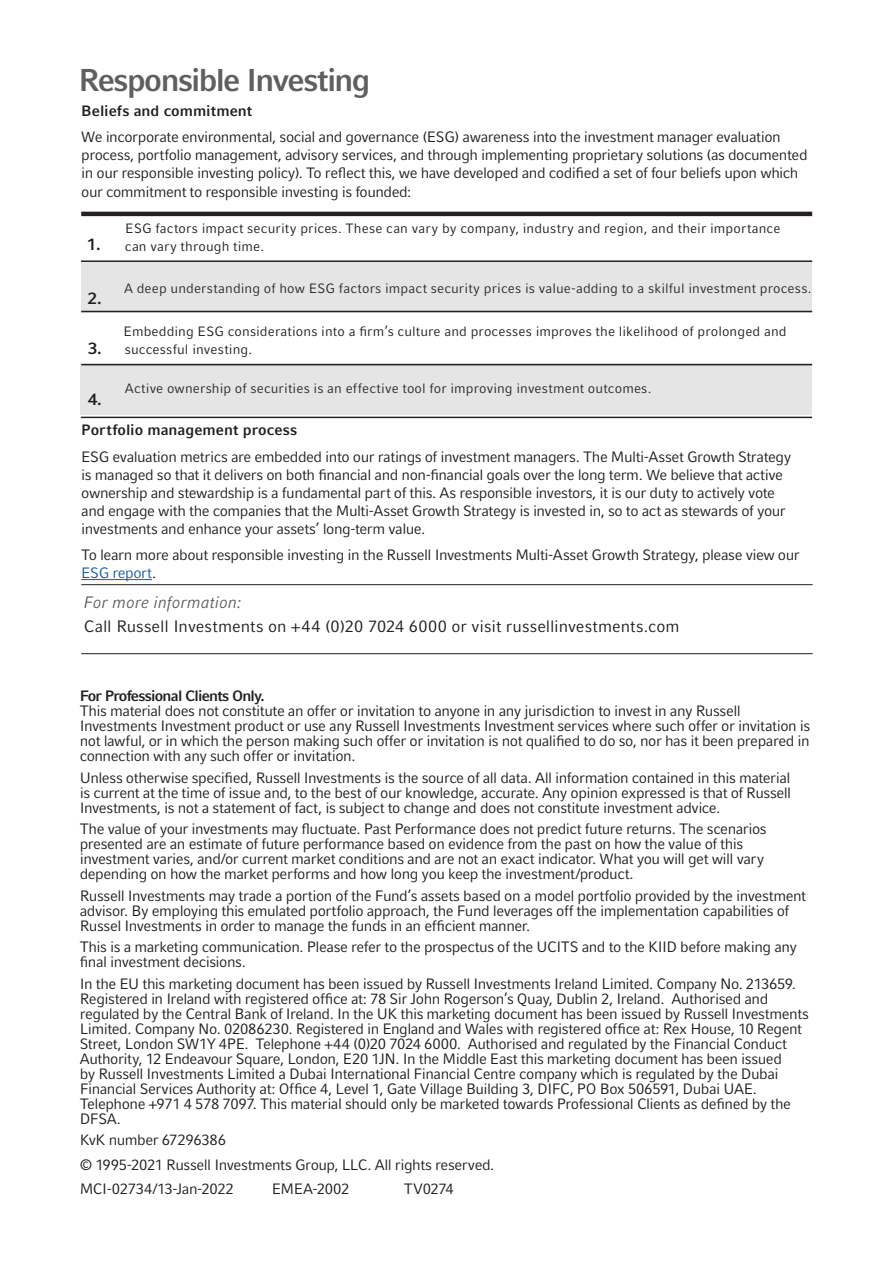
<style>
.page{position:relative;width:893px;height:1263px;background:#fff}
.page>*{position:absolute;margin:0;border:0;box-sizing:border-box;transform-origin:0 0}
.t1{font:700 31.5px "Compatil Fact LT Pro";letter-spacing:-.05em;color:#5f5f62}
.t2{font:16.5px "Compatil Fact LT Pro";color:#231f20}
.t3{font:italic 16.5px "Compatil Fact LT Pro";color:#5f5f62}
.t4{font:700 16.5px "Compatil Fact LT Pro";color:#231f20}
.t5{font:15px/15px "Compatil Fact LT Pro";letter-spacing:-.03em;color:#231f20}
.t6{font:700 15px "Compatil Fact LT Pro";letter-spacing:-.005em;color:#231f20}
.t7{font:700 15px "Compatil Fact LT Pro";letter-spacing:-.05em;color:#231f20}
.t8{font:13.5px/18px "Compatil Fact LT Pro";letter-spacing:.01em;color:#231f20}
.s1{color:#175d9e}
</style>
<div class="page">
<hr style="left:81px;top:653px;width:732px;height:1px;background:#231f20">
<hr style="left:81px;top:584px;width:732px;height:1px;background:#231f20">
<hr style="left:81px;top:579px;width:71px;height:1px;background:#175d9e">
<div style="left:81px;top:261px;width:731px;height:51px;background:#e5e5e6"></div>
<div style="left:81px;top:364px;width:731px;height:51px;background:#e5e5e6"></div>
<hr style="left:81px;top:260px;width:731px;height:2px;background:#231f20">
<hr style="left:81px;top:311px;width:731px;height:1px;background:#231f20">
<hr style="left:81px;top:364px;width:731px;height:1px;background:#231f20">
<hr style="left:81px;top:417px;width:731px;height:1px;background:#231f20">
<hr style="left:81px;top:212px;width:731px;height:4px;background:#231f20">
<h1 class="t1" style="left:79px;top:61px;width:294px">Responsible Investing</h1>
<p class="t6" style="left:81px;top:102px;width:173px">Beliefs and commitment</p>
<p class="t5" style="left:81px;top:128px;width:728px;line-height:18px">We incorporate environmental, social and governance (ESG) awareness into the investment manager evaluation process, portfolio management, advisory services, and through implementing proprietary solutions (as documented in our responsible investing policy). To reflect this, we have developed and codified a set of four beliefs upon which our commitment to responsible investing is founded:</p>
<p class="t4" style="left:87px;top:235px;width:15px">1.</p>
<p class="t4" style="left:88px;top:289px;width:15px">2.</p>
<p class="t4" style="left:88px;top:338px;width:15px">3.</p>
<p class="t4" style="left:88px;top:389px;width:15px">4.</p>
<p class="t8" style="left:125px;top:219px;width:657px">ESG factors impact security prices. These can vary by company, industry and region, and their importance can vary through time.</p>
<p class="t8" style="left:124px;top:279px;width:689px">A deep understanding of how ESG factors impact security prices is value-adding to a skilful investment process.</p>
<p class="t8" style="left:124px;top:322px;width:664px">Embedding ESG considerations into a firm’s culture and processes improves the likelihood of prolonged and successful investing.</p>
<p class="t8" style="left:125px;top:379px;width:528px">Active ownership of securities is an effective tool for improving investment outcomes.</p>
<p class="t6" style="left:81px;top:421px;width:217px">Portfolio management process</p>
<p class="t5" style="left:81px;top:447px;width:712px;line-height:18px">ESG evaluation metrics are embedded into our ratings of investment managers. The Multi-Asset Growth Strategy is managed so that it delivers on both financial and non-financial goals over the long term. We believe that active ownership and stewardship is a fundamental part of this. As responsible investors, it is our duty to actively vote and engage with the companies that the Multi-Asset Growth Strategy is invested in, so to act as stewards of your investments and enhance your assets’ long-term value.</p>
<p class="t5" style="left:81px;top:546px;width:720px;line-height:18px">To learn more about responsible investing in the Russell Investments Multi-Asset Growth Strategy, please view our<br><span class="s1">ESG report</span>.</p>
<p class="t3" style="left:84px;top:593px;width:159px">For more information:</p>
<p class="t2" style="left:84px;top:617px;width:597px">Call Russell Investments on +44 (0)20 7024 6000 or visit russellinvestments.com</p>
<p class="t7" style="left:80px;top:687px;width:186px">For Professional Clients Only.</p>
<p class="t5" style="left:80px;top:704px;width:732px">This material does not constitute an offer or invitation to anyone in any jurisdiction to invest in any Russell Investments Investment product or use any Russell Investments Investment services where such offer or invitation is not lawful, or in which the person making such offer or invitation is not qualified to do so, nor has it been prepared in connection with any such offer or invitation.</p>
<p class="t5" style="left:80px;top:770px;width:713px;text-align:justify">Unless otherwise specified, Russell Investments is the source of all data. All information contained in this material is current at the time of issue and, to the best of our knowledge, accurate. Any opinion expressed is that of Russell Investments, is not a statement of fact, is subject to change and does not constitute investment advice.</p>
<p class="t5" style="left:80px;top:821px;width:688px">The value of your investments may fluctuate. Past Performance does not predict future returns. The scenarios presented are an estimate of future performance based on evidence from the past on how the value of this investment varies, and/or current market conditions and are not an exact indicator. What you will get will vary depending on how the market performs and how long you keep the investment/product.</p>
<p class="t5" style="left:80px;top:888px;width:728px">Russell Investments may trade a portion of the Fund’s assets based on a model portfolio provided by the investment advisor. By employing this emulated portfolio approach, the Fund leverages off the implementation capabilities of<br>Russel Investments in order to manage the funds in an efficient manner.</p>
<p class="t5" style="left:80px;top:939px;width:719px">This is a marketing communication. Please refer to the prospectus of the UCITS and to the KIID before making any final investment decisions.</p>
<p class="t5" style="left:80px;top:976px;width:731px">In the EU this marketing document has been issued by Russell Investments Ireland Limited. Company No. 213659.<br>Registered in Ireland with registered office at: 78 Sir John Rogerson’s Quay, Dublin 2, Ireland. Authorised and regulated by the Central Bank of Ireland. In the UK this marketing document has been issued by Russell Investments Limited. Company No. 02086230. Registered in England and Wales with registered office at: Rex House, 10 Regent Street, London SW1Y 4PE. Telephone +44 (0)20 7024 6000. Authorised and regulated by the Financial Conduct Authority, 12 Endeavour Square, London, E20 1JN. In the Middle East this marketing document has been issued<br>by Russell Investments Limited a Dubai International Financial Centre company which is regulated by the Dubai Financial Services Authority at: Office 4, Level 1, Gate Village Building 3, DIFC, PO Box 506591, Dubai UAE.<br>Telephone +971 4 578 7097. This material should only be marketed towards Professional Clients as defined by the DFSA.</p>
<p class="t5" style="left:80px;top:1128px;width:416px;line-height:24.5px">KvK number 67296386<br>© 1995-2021 Russell Investments Group, LLC. All rights reserved.<br>MCI-02734/13-Jan-2022</p>
<p class="t5" style="left:272px;top:1181px;width:79px">EMEA-2002</p>
<p class="t5" style="left:404px;top:1181px;width:52px">TV0274</p>
</div>
